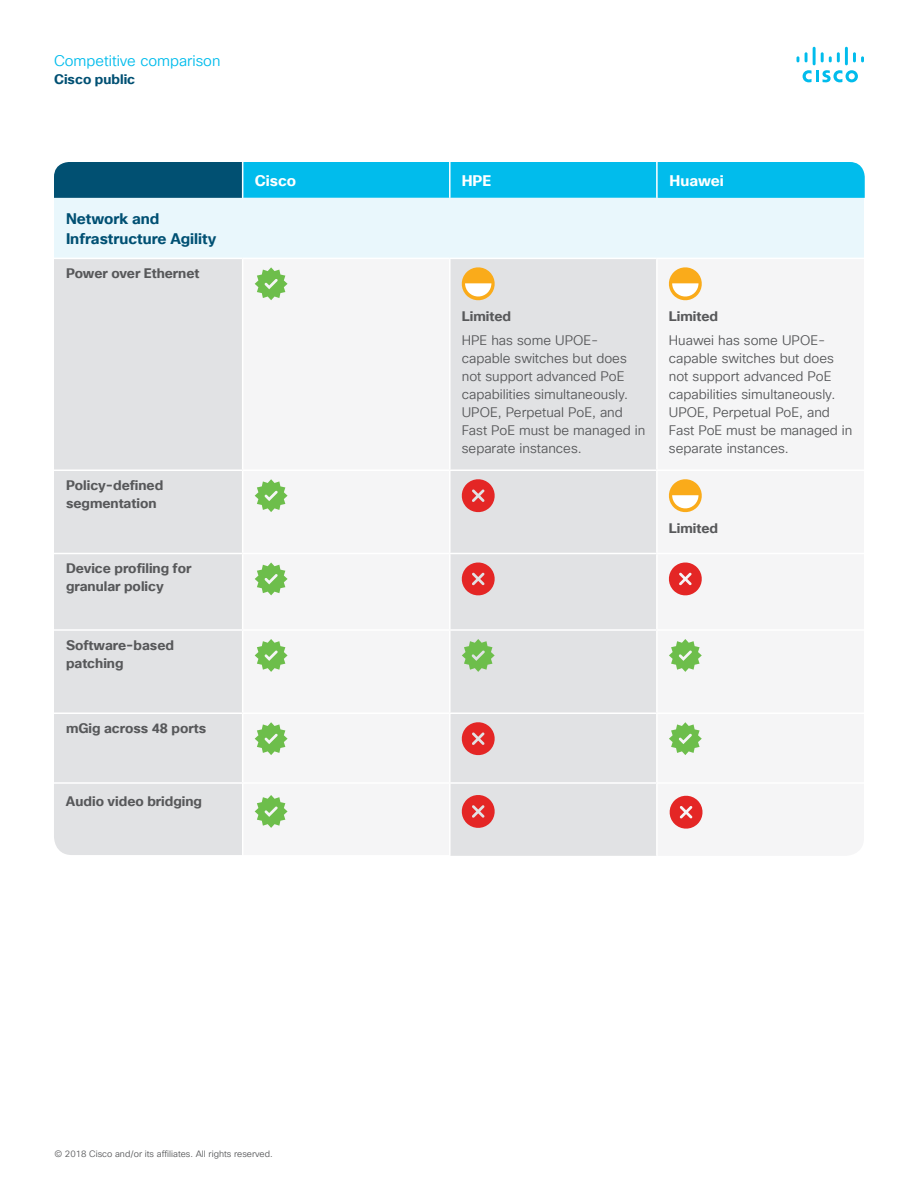
<style>
.page{position:relative;width:918px;height:1188px;background:#fff}
.page>*{position:absolute;margin:0;border:0;box-sizing:border-box;transform-origin:0 0}
.Table_body{font:700 15px/19.5px "Cisco Sans TT";color:#005073}
.t1{font:15px "Cisco Sans TT Light";color:#01bcec}
.Table_Head{font:700 15px "Cisco Sans TT";color:#fff}
.Table_body-2{font:13.5px/18px "Cisco Sans TT Light";color:#57585a}
.Table_body-3{font:700 13.5px/18px "Cisco Sans TT";color:#57585a}
.t2{font:700 13.5px "Cisco Sans TT";color:#005073}
.t3{font:9px "Cisco Sans TT Light";color:#57585a}
</style>
<div class="page">
<svg style="left:803px;top:70px;width:55px;height:12px"></svg>
<svg style="left:797px;top:56px;width:2px;height:6px"></svg>
<svg style="left:805px;top:52px;width:3px;height:10px"></svg>
<hr style="left:813px;top:47px;width:3px;height:18px;background:#01bcec">
<svg style="left:821px;top:52px;width:19px;height:10px"></svg>
<hr style="left:845px;top:47px;width:3px;height:18px;background:#01bcec">
<svg style="left:853px;top:52px;width:11px;height:10px"></svg>
<div style="left:54px;top:198px;width:810px;height:60px;background:#e9f7fc"></div>
<div style="left:54px;top:259px;width:188px;height:523px;background:#e1e2e4"></div>
<svg style="left:254px;top:259px;width:432px;height:597px;fill:#f5f5f6"></svg>
<hr style="left:656px;top:784px;width:2px;height:72px;background:#fff">
<hr style="left:656px;top:259px;width:2px;height:211px;background:#fff">
<hr style="left:656px;top:471px;width:2px;height:82px;background:#fff">
<hr style="left:656px;top:554px;width:2px;height:75px;background:#fff">
<hr style="left:656px;top:631px;width:2px;height:81px;background:#fff">
<hr style="left:656px;top:714px;width:2px;height:68px;background:#fff">
<hr style="left:54px;top:470px;width:189px;height:1px;background:#fff">
<hr style="left:450px;top:470px;width:207px;height:1px;background:#fff">
<hr style="left:657px;top:470px;width:207px;height:1px;background:#fff">
<hr style="left:54px;top:553px;width:189px;height:1px;background:#fff">
<hr style="left:450px;top:553px;width:207px;height:1px;background:#fff">
<hr style="left:657px;top:553px;width:207px;height:1px;background:#fff">
<hr style="left:54px;top:629px;width:189px;height:2px;background:#fff">
<hr style="left:450px;top:629px;width:207px;height:2px;background:#fff">
<hr style="left:657px;top:629px;width:207px;height:2px;background:#fff">
<hr style="left:54px;top:712px;width:189px;height:2px;background:#fff">
<hr style="left:450px;top:712px;width:207px;height:2px;background:#fff">
<hr style="left:657px;top:712px;width:207px;height:2px;background:#fff">
<hr style="left:450px;top:782px;width:207px;height:2px;background:#fff">
<hr style="left:657px;top:782px;width:207px;height:2px;background:#fff">
<hr style="left:449px;top:259px;width:2px;height:211px;background:#fff">
<hr style="left:449px;top:471px;width:2px;height:82px;background:#fff">
<hr style="left:449px;top:554px;width:2px;height:75px;background:#fff">
<hr style="left:449px;top:631px;width:2px;height:81px;background:#fff">
<hr style="left:449px;top:714px;width:2px;height:68px;background:#fff">
<hr style="left:449px;top:784px;width:2px;height:71px;background:#fff">
<hr style="left:243px;top:470px;width:207px;height:1px;background:#fff">
<hr style="left:243px;top:553px;width:207px;height:1px;background:#fff">
<hr style="left:243px;top:629px;width:207px;height:2px;background:#fff">
<hr style="left:243px;top:712px;width:207px;height:2px;background:#fff">
<hr style="left:243px;top:782px;width:207px;height:2px;background:#fff">
<hr style="left:242px;top:855px;width:209px;height:2px;background:#fff">
<svg style="left:54px;top:162px;width:811px;height:36px;background:#04a4d0"></svg>
<svg style="left:255px;top:267px;width:33px;height:33px"></svg>
<svg style="left:460px;top:266px;width:36px;height:36px"></svg>
<svg style="left:667px;top:266px;width:35px;height:36px"></svg>
<svg style="left:255px;top:479px;width:33px;height:33px"></svg>
<svg style="left:460px;top:478px;width:36px;height:36px"></svg>
<svg style="left:667px;top:478px;width:35px;height:36px"></svg>
<svg style="left:255px;top:563px;width:33px;height:32px"></svg>
<svg style="left:460px;top:561px;width:36px;height:36px"></svg>
<svg style="left:667px;top:561px;width:35px;height:36px"></svg>
<svg style="left:255px;top:639px;width:33px;height:33px"></svg>
<svg style="left:462px;top:639px;width:33px;height:33px"></svg>
<svg style="left:669px;top:639px;width:33px;height:33px"></svg>
<svg style="left:255px;top:722px;width:33px;height:33px"></svg>
<svg style="left:460px;top:721px;width:36px;height:36px"></svg>
<svg style="left:669px;top:722px;width:33px;height:33px"></svg>
<div style="left:54px;top:784px;width:188px;height:71px;background:#e1e2e4"></div>
<svg style="left:255px;top:795px;width:33px;height:33px"></svg>
<svg style="left:460px;top:793px;width:36px;height:36px"></svg>
<svg style="left:658px;top:784px;width:45px;height:72px"></svg>
<p class="t1" style="left:54px;top:51px;width:168px">Competitive comparison</p>
<p class="t2" style="left:54px;top:70px;width:83px">Cisco public</p>
<p class="Table_body" style="left:66px;top:210px;width:152px">Network and<br>Infrastructure Agility</p>
<p class="Table_body-3" style="left:66px;top:265px;width:135px">Power over Ethernet</p>
<p class="Table_body-3" style="left:66px;top:476px;width:99px">Policy-defined segmentation</p>
<p class="Table_body-3" style="left:66px;top:560px;width:127px">Device profiling for granular policy</p>
<p class="Table_body-3" style="left:66px;top:636px;width:110px">Software-based patching</p>
<p class="Table_body-3" style="left:66px;top:719px;width:142px">mGig across 48 ports</p>
<p class="Table_body-3" style="left:66px;top:793px;width:138px">Audio video bridging</p>
<p class="Table_Head" style="left:255px;top:171px;width:43px">Cisco</p>
<p class="Table_Head" style="left:462px;top:171px;width:31px">HPE</p>
<p class="Table_Head" style="left:670px;top:171px;width:56px">Huawei</p>
<p class="Table_body-3" style="left:462px;top:308px;width:51px">Limited</p>
<p class="Table_body-2" style="left:462px;top:332px;width:185px">HPE has some UPOE&shy;capable switches but does not support advanced PoE capabilities simultaneously.<br>UPOE, Perpetual PoE, and<br>Fast PoE must be managed in separate instances.</p>
<p class="Table_body-3" style="left:669px;top:308px;width:51px">Limited</p>
<p class="Table_body-2" style="left:669px;top:332px;width:185px">Huawei has some UPOE&shy;capable switches but does not support advanced PoE capabilities simultaneously.<br>UPOE, Perpetual PoE, and<br>Fast PoE must be managed in separate instances.</p>
<p class="Table_body-3" style="left:669px;top:520px;width:51px">Limited</p>
<p class="t3" style="left:54px;top:1148px;width:220px">© 2018 Cisco and/or its affiliates. All rights reserved.</p>
</div>
